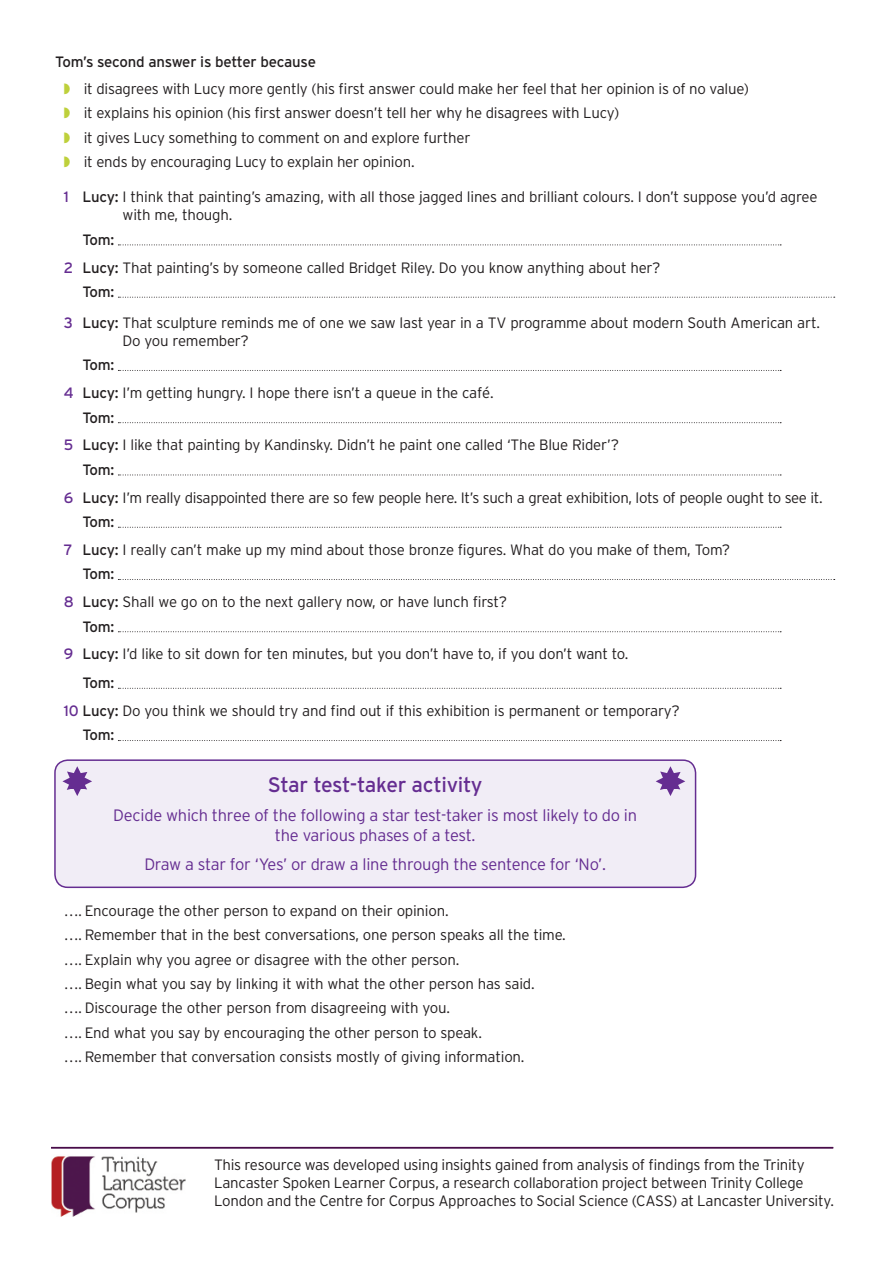
<style>
.page{position:relative;width:893px;height:1263px;background:#fff}
.page>*{position:absolute;margin:0;border:0;box-sizing:border-box;transform-origin:0 0}
.t1{font:21px "Interstate";letter-spacing:-.015em;color:#652d91}
.t2{font:300 16.5px/20.2px "Interstate";letter-spacing:-.015em;color:#652d91;text-align:center}
.t3{font:300 15px/24.3px "Interstate";letter-spacing:-.015em;color:#231f20}
.t4{font:15px "Interstate";letter-spacing:-.075em;color:#231f20}
.s1{font-weight:400}
.s2{color:#bed03b}
.s3{font-weight:400;color:#652d91}
.s4{font-family:"Myriad Pro";font-weight:400}
</style>
<div class="page">
<svg style="left:118px;top:245px;width:663px;height:1px"></svg>
<svg style="left:118px;top:297px;width:717px;height:1px"></svg>
<svg style="left:118px;top:370px;width:663px;height:1px"></svg>
<svg style="left:118px;top:422px;width:663px;height:1px"></svg>
<svg style="left:118px;top:475px;width:663px;height:1px"></svg>
<svg style="left:118px;top:527px;width:663px;height:1px"></svg>
<svg style="left:118px;top:579px;width:717px;height:1px"></svg>
<svg style="left:118px;top:631px;width:663px;height:1px"></svg>
<svg style="left:118px;top:688px;width:663px;height:1px"></svg>
<svg style="left:118px;top:740px;width:663px;height:1px"></svg>
<img style="left:51px;top:1156px;width:135px;height:61px">
<hr style="left:51px;top:1147px;width:782px;height:1px;background:#480c49">
<div style="left:55px;top:760px;width:641px;height:127px;background:#f1edf6;border-radius:13px"></div>
<div style="left:54px;top:759px;width:642px;height:129px;border:2px solid #652d91;border-radius:13px"></div>
<svg style="left:62px;top:766px;width:30px;height:30px"></svg>
<div style="left:70px;top:774px;width:14px;height:14px;background:#652d91"></div>
<svg style="left:656px;top:766px;width:29px;height:30px"></svg>
<div style="left:664px;top:774px;width:13px;height:14px;background:#652d91"></div>
<p class="t3" style="left:64px;top:49px;width:687px;line-height:26.5px;text-indent:-9px"><span class="s1">Tom’s second answer is better because<br></span><span class="s2">◗</span> it disagrees with Lucy more gently (his first answer could make her feel that her opinion is of no value)</p>
<p class="t3" style="left:64px;top:101px;width:557px"><span class="s2">◗</span> it explains his opinion (his first answer doesn’t tell her why he disagrees with Lucy) <span class="s2">◗</span> it gives Lucy something to comment on and explore further<br><span class="s2">◗</span> it ends by encouraging Lucy to explain her opinion.</p>
<p class="t3" style="left:123px;top:188px;width:696px;line-height:18px;text-indent:-59px"><span class="s3">1</span> <span class="s1">Lucy:</span> I think that painting’s amazing, with all those jagged lines and brilliant colours. I don’t suppose you’d agree with me, though.</p>
<p class="t3" style="left:64px;top:226px;width:598px;line-height:27.8px;text-indent:18px"><span class="s1">Tom:<br></span><span class="s3">2</span> <span class="s1">Lucy:</span> That painting’s by someone called Bridget Riley. Do you know anything about her?</p>
<p class="t3" style="left:64px;top:276px;width:757px;line-height:30.8px;text-indent:18px"><span class="s1">Tom:<br></span><span class="s3">3</span> <span class="s1">Lucy:</span> That sculpture reminds me of one we saw last year in a TV programme about modern South American art.</p>
<p class="t3" style="left:123px;top:328px;width:128px">Do you remember?</p>
<p class="t3" style="left:64px;top:351px;width:431px;line-height:27.8px;text-indent:18px"><span class="s1">Tom:<br></span><span class="s3">4</span> <span class="s1">Lucy:</span> I’m getting hungry. I hope there isn’t a queue in the café.</p>
<p class="t3" style="left:64px;top:403px;width:557px;line-height:27.8px;text-indent:18px"><span class="s1">Tom:<br></span><span class="s3">5</span> <span class="s1">Lucy:</span> I like that painting by Kandinsky. Didn’t he paint one called ‘The Blue Rider’?</p>
<p class="t3" style="left:64px;top:456px;width:760px;line-height:27.8px;text-indent:18px"><span class="s1">Tom:<br></span><span class="s3">6</span> <span class="s1">Lucy:</span> I’m really disappointed there are so few people here. It’s such a great exhibition, lots of people ought to see it.</p>
<p class="t3" style="left:64px;top:508px;width:668px;line-height:27.8px;text-indent:18px"><span class="s1">Tom:<br></span><span class="s3">7</span> <span class="s1">Lucy:</span> I really can’t make up my mind about those bronze figures. What do you make of them, Tom?</p>
<p class="t3" style="left:64px;top:560px;width:445px;line-height:27.8px;text-indent:18px"><span class="s1">Tom:<br></span><span class="s3">8</span> <span class="s1">Lucy:</span> Shall we go on to the next gallery now, or have lunch first?</p>
<p class="t4" style="left:82px;top:618px;width:33px">Tom:</p>
<p class="t3" style="left:64px;top:642px;width:566px"><span class="s3">9</span> <span class="s1">Lucy:</span> I’d like to sit down for ten minutes, but you don’t have to, if you don’t want to.</p>
<p class="t4" style="left:82px;top:674px;width:33px">Tom:</p>
<p class="t3" style="left:64px;top:698px;width:617px"><span class="s3">10</span> <span class="s1">Lucy:</span> Do you think we should try and find out if this exhibition is permanent or temporary?</p>
<p class="t4" style="left:82px;top:727px;width:33px">Tom:</p>
<h1 class="t1" style="left:268px;top:773px;width:216px">Star test-taker activity</h1>
<p class="t2" style="left:113px;top:805px;width:525px">Decide which three of the following a star test-taker is most likely to do in the various phases of a test.</p>
<p class="t2" style="left:144px;top:854px;width:463px">Draw a star for ‘Yes’ or draw a line through the sentence for ‘No’.</p>
<p class="t3" style="left:64px;top:898px;width:504px"><span class="s4">….</span> Encourage the other person to expand on their opinion.<br><span class="s4">….</span> Remember that in the best conversations, one person speaks all the time. <span class="s4">….</span> Explain why you agree or disagree with the other person.<br><span class="s4">….</span> Begin what you say by linking it with what the other person has said.<br><span class="s4">….</span> Discourage the other person from disagreeing with you.<br><span class="s4">….</span> End what you say by encouraging the other person to speak.<br><span class="s4">….</span> Remember that conversation consists mostly of giving information.</p>
<p class="t3" style="left:214px;top:1156px;width:621px;line-height:18px">This resource was developed using insights gained from analysis of findings from the Trinity<br>Lancaster Spoken Learner Corpus, a research collaboration project between Trinity College<br>London and the Centre for Corpus Approaches to Social Science (CASS) at Lancaster University.</p>
</div>
